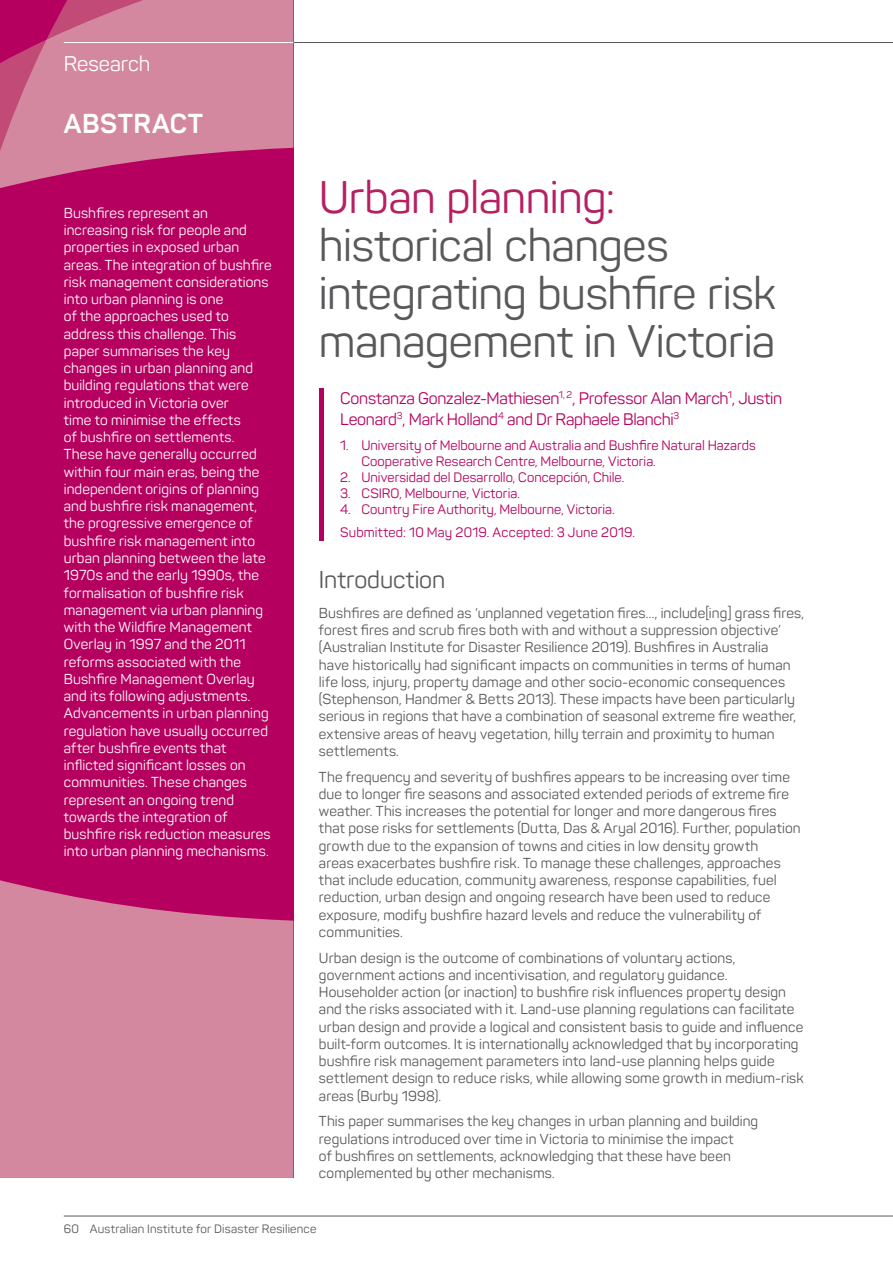
<style>
.page{position:relative;width:893px;height:1263px;background:#fff}
.page>*{position:absolute;margin:0;border:0;box-sizing:border-box;transform-origin:0 0}
.t1{font:45px/48px "Panton";letter-spacing:-.01em;color:#58595b}
.t2{font:45px "Panton";letter-spacing:-.01em;color:#b61f61}
.t3{font:700 27px "Panton";letter-spacing:.02em;color:#fff}
.t4{font:24px "Panton";color:#58595b}
.t5{font:21px "Panton";color:#fff}
.t6{font:16.5px/21px "Panton";letter-spacing:-.015em;color:#b6005f}
.t7{font:14.25px/17.2px "Panton";letter-spacing:.01em;color:#58595b}
.t8{font:14.25px/17.2px "Panton";letter-spacing:.01em;color:#fff}
.t9{font:13.5px/16.2px "Panton";letter-spacing:.005em;color:#b6005f}
.t10{font:12px "Panton";letter-spacing:.02em;color:#58595b}
</style>
<div class="page">
<hr style="left:64px;top:42px;width:829px;height:1px;background:#58595b">
<hr style="left:64px;top:1216px;width:829px;height:1px;background:#58595b">
<div style="left:0;top:0;width:293px;height:1178px;background:#b6005f"></div>
<div style="left:193px;top:0;width:100px;height:155px;background:#d4889f"></div>
<svg style="left:0;top:0;width:193px;height:188px"></svg>
<hr style="left:64px;top:42px;width:229px;height:1px;background:#fff">
<hr style="left:319px;top:388px;width:4px;height:41px;background:#b6005f">
<hr style="left:319px;top:424px;width:4px;height:45px;background:#b6005f">
<hr style="left:319px;top:456px;width:4px;height:29px;background:#b6005f">
<hr style="left:319px;top:472px;width:4px;height:30px;background:#b6005f">
<hr style="left:319px;top:489px;width:4px;height:29px;background:#b6005f">
<hr style="left:319px;top:511px;width:4px;height:29px;background:#b6005f">
<svg style="left:0;top:880px;width:293px;height:298px;background:#d17c99"></svg>
<h3 class="t5" style="left:64px;top:51px;width:88px">Research</h3>
<h2 class="t3" style="left:64px;top:106px;width:141px">ABSTRACT</h2>
<p class="t8" style="left:64px;top:204px;width:210px">Bushfires represent an increasing risk for people and properties in exposed urban areas. The integration of bushfire risk management considerations into urban planning is one<br>of the approaches used to address this challenge. This paper summarises the key changes in urban planning and building regulations that were introduced in Victoria over<br>time to minimise the effects<br>of bushfire on settlements.<br>These have generally occurred within four main eras, being the independent origins of planning and bushfire risk management, the progressive emergence of bushfire risk management into urban planning between the late<br>1970s and the early 1990s, the formalisation of bushfire risk management via urban planning with the Wildfire Management<br>Overlay in 1997 and the 2011 reforms associated with the<br>Bushfire Management Overlay and its following adjustments.<br>Advancements in urban planning regulation have usually occurred after bushfire events that inflicted significant losses on communities. These changes represent an ongoing trend towards the integration of bushfire risk reduction measures into urban planning mechanisms.</p>
<h1 class="t2" style="left:319px;top:170px;width:298px">Urban planning:</h1>
<h1 class="t1" style="left:319px;top:221px;width:459px">historical changes integrating bushfire risk management in Victoria</h1>
<p class="t6" style="left:340px;top:388px;width:443px">Constanza Gonzalez-Mathiesen<sup>1,</sup> <sup>2</sup>, Professor Alan March<sup>1</sup>, Justin<br>Leonard<sup>3</sup>, Mark Holland<sup>4</sup> and Dr Raphaele Blanchi<sup>3</sup></p>
<p class="t9" style="left:361px;top:437px;width:396px;text-indent:-21px">1. University of Melbourne and Australia and Bushfire Natural Hazards<br>Cooperative Research Centre, Melbourne, Victoria.</p>
<p class="t9" style="left:340px;top:469px;width:286px">2. Universidad del Desarrollo, Concepción, Chile.</p>
<p class="t9" style="left:340px;top:485px;width:181px">3. CSIRO, Melbourne, Victoria.</p>
<p class="t9" style="left:340px;top:498px;width:296px;line-height:22.2px">4. Country Fire Authority, Melbourne, Victoria.<br>Submitted: 10 May 2019. Accepted: 3 June 2019.</p>
<h3 class="t4" style="left:319px;top:564px;width:128px">Introduction</h3>
<p class="t7" style="left:319px;top:604px;width:487px">Bushfires are defined as ‘unplanned vegetation fires…, include[ing] grass fires, forest fires and scrub fires both with and without a suppression objective’ (Australian Institute for Disaster Resilience 2019). Bushfires in Australia<br>have historically had significant impacts on communities in terms of human life loss, injury, property damage and other socio-economic consequences (Stephenson, Handmer &amp; Betts 2013). These impacts have been particularly serious in regions that have a combination of seasonal extreme fire weather, extensive areas of heavy vegetation, hilly terrain and proximity to human settlements.</p>
<p class="t7" style="left:319px;top:768px;width:483px">The frequency and severity of bushfires appears to be increasing over time due to longer fire seasons and associated extended periods of extreme fire weather. This increases the potential for longer and more dangerous fires that pose risks for settlements (Dutta, Das &amp; Aryal 2016). Further, population growth due to the expansion of towns and cities in low density growth<br>areas exacerbates bushfire risk. To manage these challenges, approaches that include education, community awareness, response capabilities, fuel reduction, urban design and ongoing research have been used to reduce exposure, modify bushfire hazard levels and reduce the vulnerability of communities.</p>
<p class="t7" style="left:319px;top:949px;width:486px">Urban design is the outcome of combinations of voluntary actions, government actions and incentivisation, and regulatory guidance.<br>Householder action (or inaction) to bushfire risk influences property design and the risks associated with it. Land-use planning regulations can facilitate urban design and provide a logical and consistent basis to guide and influence built-form outcomes. It is internationally acknowledged that by incorporating bushfire risk management parameters into land-use planning helps guide settlement design to reduce risks, while allowing some growth in medium-risk areas (Burby 1998).</p>
<p class="t7" style="left:319px;top:1113px;width:441px">This paper summarises the key changes in urban planning and building regulations introduced over time in Victoria to minimise the impact<br>of bushfires on settlements, acknowledging that these have been complemented by other mechanisms.</p>
<p class="t10" style="left:64px;top:1221px;width:254px">60 Australian Institute for Disaster Resilience</p>
</div>
